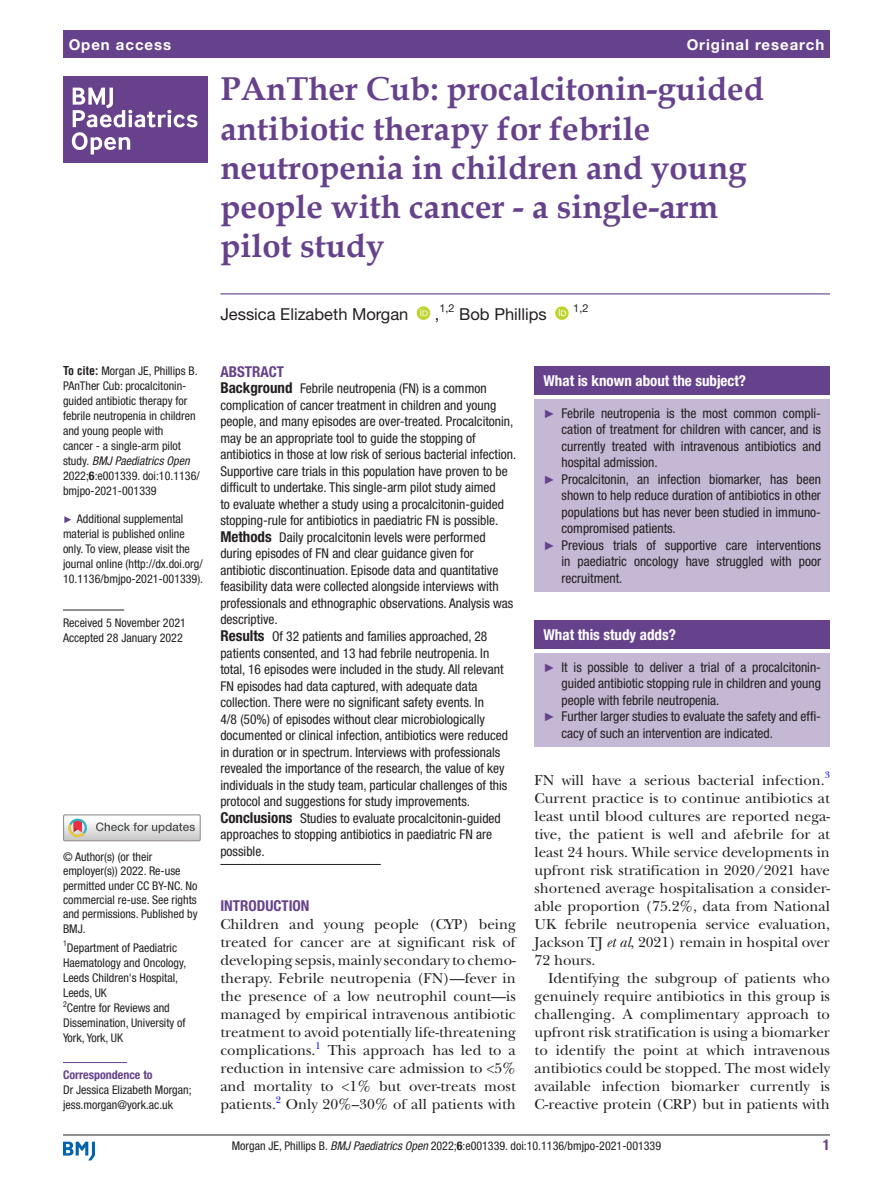
<style>
.page{position:relative;width:893px;height:1191px;background:#fff}
.page>*{position:absolute;margin:0;border:0;box-sizing:border-box;transform-origin:0 0}
.t1{font:700 33px/39px "Book Antiqua";color:#66428c}
.t2{font:16.5px "Helvetica Neue LT Std";color:#231f20}
.t3{font:15px/18px "New Baskerville";color:#231f20;text-align:justify}
.t4{font:700 condensed 15px "Helvetica Neue LT Std";color:#fff}
.t5{font:700 15px "Helvetica Neue LT Std";letter-spacing:.065em;color:#fff}
.t6{font:700 condensed 15px "Helvetica Neue LT Std";color:#66428c}
.t7{font:condensed 13.5px/16.5px "Helvetica Neue LT Std";color:#231f20}
.t8{font:condensed 12px/15px "Helvetica Neue LT Std";color:#231f20}
.t9{font:700 condensed 12px "Helvetica Neue LT Std";color:#66428c}
.t10{font:10.95px "Helvetica Neue LT Std";color:#231f20}
.t11{font:9.9px "New Baskerville";color:#00f}
.t12{font:condensed 7.95px "Helvetica Neue LT Std";color:#231f20}
.s1{font-family:"Helvetica LT Std";font-weight:700}
.s2{font-style:italic}
.s3{font-weight:700}
.s4{font-family:"Arial";font-stretch:normal;font-size:9.75px;color:#66428c}
.s5{font-weight:700;font-size:15px}
.s6{font-family:"Arial";font-stretch:normal;font-size:12px;color:#66428c}
</style>
<div class="page">
<hr style="left:63px;top:1134px;width:767px;height:1px;background:#231f20">
<svg style="left:63px;top:1141px;width:32px;height:19px"></svg>
<div style="left:63px;top:31px;width:767px;height:27px;background:#66428c"></div>
<hr style="left:220px;top:293px;width:610px;height:1px;background:#66428c">
<svg style="left:417px;top:306px;width:13px;height:14px"></svg>
<svg style="left:555px;top:306px;width:14px;height:14px"></svg>
<hr style="left:63px;top:609px;width:61px;height:1px;background:#231f20">
<hr style="left:63px;top:1062px;width:64px;height:1px;background:#66428c">
<div style="left:63px;top:814px;width:138px;height:27px;border:1px solid #969090"></div>
<svg style="left:64px;top:815px;width:136px;height:25px"></svg>
<div style="left:63px;top:76px;width:144px;height:87px;background:#67418b"></div>
<svg style="left:72px;top:88px;width:125px;height:66px"></svg>
<hr style="left:220px;top:864px;width:161px;height:1px;background:#231f20">
<div style="left:535px;top:366px;width:295px;height:29px;background:#66428c"></div>
<div style="left:535px;top:399px;width:295px;height:192px;background:#c4b8d4"></div>
<div style="left:535px;top:620px;width:295px;height:29px;background:#66428c"></div>
<div style="left:535px;top:653px;width:295px;height:93px;background:#c4b8d4"></div>
<p class="t5" style="left:69px;top:35px;width:104px">Open access</p>
<p class="t8" style="left:63px;top:363px;width:138px"><span class="s1">To cite:</span> Morgan JE, Phillips B.<br>PAnTher Cub: procalcitonin&shy;guided antibiotic therapy for febrile neutropenia in children and young people with<br>cancer - a single-arm pilot study. <span class="s2">BMJ Paediatrics Open<br></span>2022;<span class="s3">6</span>:e001339. doi:10.1136/ bmjpo-2021-001339</p>
<p class="t8" style="left:63px;top:511px;width:142px"><span class="s4">►</span> Additional supplemental material is published online only. To view, please visit the journal online (http://dx.doi.org/<br>10.1136/bmjpo-2021-001339).</p>
<p class="t8" style="left:63px;top:615px;width:124px">Received 5 November 2021<br>Accepted 28 January 2022</p>
<p class="t8" style="left:63px;top:849px;width:136px;line-height:14.4px">© Author(s) (or their employer(s)) 2022. Re-use permitted under CC BY-NC. No commercial re-use. See rights and permissions. Published by<br>BMJ.</p>
<p class="t12" style="left:63px;top:939px;width:5px">1</p>
<p class="t8" style="left:63px;top:940px;width:125px;text-indent:4px">Department of Paediatric<br>Haematology and Oncology,<br>Leeds Children's Hospital,<br>Leeds, UK<br><sup>2</sup>Centre for Reviews and<br>Dissemination, University of<br>York, York, UK</p>
<p class="t9" style="left:63px;top:1068px;width:91px">Correspondence to</p>
<p class="t8" style="left:63px;top:1082px;width:130px">Dr Jessica Elizabeth Morgan; jess.morgan@york.ac.uk</p>
<p class="t5" style="left:687px;top:35px;width:139px">Original research</p>
<h1 class="t1" style="left:220px;top:70px;width:545px">PAnTher Cub: procalcitonin-guided antibiotic therapy for febrile neutropenia in children and young people with cancer - a single-arm pilot study</h1>
<p class="t10" style="left:439px;top:302px;width:17px">1,2</p>
<p class="t2" style="left:459px;top:304px;width:89px">Bob Phillips</p>
<p class="t10" style="left:573px;top:302px;width:17px">1,2</p>
<p class="t2" style="left:220px;top:304px;width:190px">Jessica Elizabeth Morgan</p>
<p class="t2" style="left:435px;top:304px;width:6px">,</p>
<p class="t6" style="left:220px;top:362px;width:65px">ABSTRACT</p>
<p class="t7" style="left:220px;top:380px;width:297px"><span class="s5">Background</span> Febrile neutropenia (FN) is a common complication of cancer treatment in children and young people, and many episodes are over-treated. Procalcitonin, may be an appropriate tool to guide the stopping of antibiotics in those at low risk of serious bacterial infection.<br>Supportive care trials in this population have proven to be difficult to undertake. This single-arm pilot study aimed<br>to evaluate whether a study using a procalcitonin-guided stopping-rule for antibiotics in paediatric FN is possible.<br><span class="s5">Methods</span> Daily procalcitonin levels were performed during episodes of FN and clear guidance given for antibiotic discontinuation. Episode data and quantitative feasibility data were collected alongside interviews with professionals and ethnographic observations. Analysis was descriptive.<br><span class="s5">Results</span> Of 32 patients and families approached, 28 patients consented, and 13 had febrile neutropenia. In total, 16 episodes were included in the study. All relevant FN episodes had data captured, with adequate data collection. There were no significant safety events. In<br>4/8 (50%) of episodes without clear microbiologically documented or clinical infection, antibiotics were reduced in duration or in spectrum. Interviews with professionals revealed the importance of the research, the value of key individuals in the study team, particular challenges of this protocol and suggestions for study improvements.<br><span class="s5">Conclusions</span> Studies to evaluate procalcitonin-guided approaches to stopping antibiotics in paediatric FN are possible.</p>
<p class="t6" style="left:220px;top:897px;width:91px">INTRODUCTION</p>
<p class="t3" style="left:220px;top:915px;width:297px">Children and young people (CYP) being treated for cancer are at significant risk of developing sepsis, mainly secondary to chemo&shy;therapy. Febrile neutropenia (FN)—fever in the presence of a low neutrophil count—is managed by empirical intravenous antibiotic treatment to avoid potentially life-threatening complications.<sup>1</sup></p>
<p class="t3" style="left:220px;top:1041px;width:297px;text-indent:107px">This approach has led to a reduction in intensive care admission to &lt;5% and mortality to &lt;1% but over-treats most patients.</p>
<p class="t11" style="left:276px;top:1093px;width:7px">2</p>
<p class="t3" style="left:286px;top:1095px;width:231px">Only 20%–30% of all patients with</p>
<p class="t4" style="left:544px;top:371px;width:204px">What is known about the subject?</p>
<p class="t7" style="left:544px;top:404px;width:279px"><span class="s6">►</span> Febrile neutropenia is the most common compli-</p>
<p class="t7" style="left:562px;top:421px;width:261px">cation of treatment for children with cancer, and is</p>
<p class="t7" style="left:562px;top:437px;width:261px">currently treated with intravenous antibiotics and</p>
<p class="t7" style="left:562px;top:454px;width:98px">hospital admission.</p>
<p class="t7" style="left:544px;top:470px;width:279px"><span class="s6">►</span> Procalcitonin, an infection biomarker, has been</p>
<p class="t7" style="left:562px;top:487px;width:261px">shown to help reduce duration of antibiotics in other</p>
<p class="t7" style="left:562px;top:503px;width:261px">populations but has never been studied in immuno-</p>
<p class="t7" style="left:562px;top:520px;width:116px">compromised patients.</p>
<p class="t7" style="left:544px;top:536px;width:279px"><span class="s6">►</span> Previous trials of supportive care interventions</p>
<p class="t7" style="left:562px;top:553px;width:261px">in paediatric oncology have struggled with poor</p>
<p class="t7" style="left:562px;top:569px;width:62px">recruitment.</p>
<p class="t4" style="left:544px;top:625px;width:134px">What this study adds?</p>
<p class="t7" style="left:544px;top:658px;width:279px"><span class="s6">►</span> It is possible to deliver a trial of a procalcitonin-</p>
<p class="t7" style="left:562px;top:675px;width:261px">guided antibiotic stopping rule in children and young</p>
<p class="t7" style="left:562px;top:691px;width:159px">people with febrile neutropenia.</p>
<p class="t7" style="left:544px;top:708px;width:279px"><span class="s6">►</span> Further larger studies to evaluate the safety and effi-</p>
<p class="t7" style="left:562px;top:724px;width:213px">cacy of such an intervention are indicated.</p>
<p class="t3" style="left:535px;top:771px;width:292px">FN will have a serious bacterial infection.</p>
<p class="t11" style="left:825px;top:769px;width:7px">3</p>
<p class="t3" style="left:535px;top:789px;width:297px">Current practice is to continue antibiotics at least until blood cultures are reported nega&shy;tive, the patient is well and afebrile for at least 24 hours. While service developments in upfront risk stratification in 2020/2021 have shortened average hospitalisation a consider&shy;able proportion (75.2%, data from National UK febrile neutropenia service evaluation, Jackson TJ <span class="s2">et al</span>, 2021) remain in hospital over 72 hours.</p>
<p class="t3" style="left:535px;top:969px;width:297px;text-indent:14px">Identifying the subgroup of patients who genuinely require antibiotics in this group is challenging. A complimentary approach to upfront risk stratification is using a biomarker to identify the point at which intravenous antibiotics could be stopped. The most widely available infection biomarker currently is C-reactive protein (CRP) but in patients with</p>
<p class="t8" style="left:232px;top:1137px;width:431px">Morgan JE, Phillips B. <span class="s2">BMJ Paediatrics Open</span> 2022;<span class="s3">6</span>:e001339. doi:10.1136/bmjpo-2021-001339</p>
<p class="t6" style="left:823px;top:1135px;width:9px">1</p>
</div>
